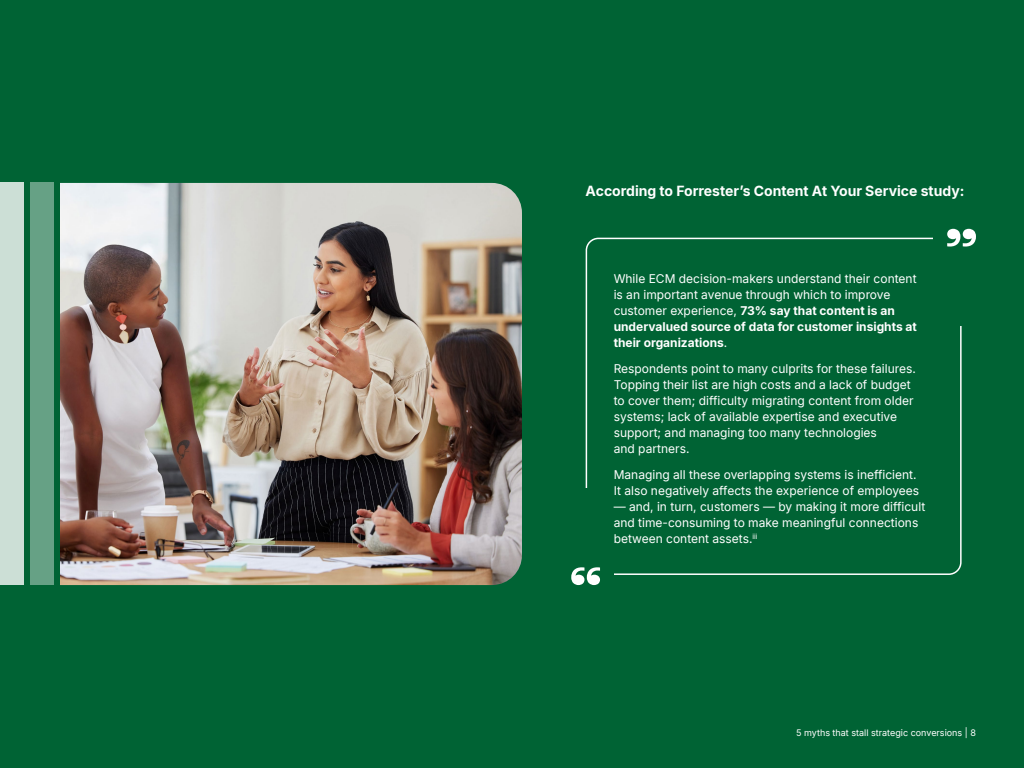
<style>
.page{position:relative;width:1024px;height:768px;background:#006334}
.page>*{position:absolute;margin:0;border:0;box-sizing:border-box;transform-origin:0 0}
.t1{font:700 14px "Inter";color:#fff}
.t2{font:12px/16px "Inter";color:#fff}
.t3{font:9px "Inter";color:#fff}
.s1{font-weight:700}
</style>
<div class="page">
<img style="left:60px;top:183px;width:462px;height:402px">
<div style="left:0;top:183px;width:24px;height:402px;background:#ccdfd6"></div>
<div style="left:30px;top:183px;width:24px;height:402px;background:#66a185"></div>
<div style="left:586px;top:238px;width:376px;height:337px;border:2px solid #fff;border-radius:12px"></div>
<div style="left:571px;top:488px;width:43px;height:97px;background:#006334"></div>
<div style="left:934px;top:229px;width:42px;height:97px;background:#006334"></div>
<svg style="left:571px;top:567px;width:29px;height:18px"></svg>
<svg style="left:947px;top:229px;width:29px;height:18px"></svg>
<p class="t1" style="left:586px;top:181px;width:380px">According to Forrester’s Content At Your Service study:</p>
<p class="t2" style="left:614px;top:270px;width:305px">While ECM decision-makers understand their content is an important avenue through which to improve customer experience, <span class="s1">73% say that content is an undervalued source of data for customer insights at their organizations</span>.</p>
<p class="t2" style="left:614px;top:360px;width:304px">Respondents point to many culprits for these failures.<br>Topping their list are high costs and a lack of budget to cover them; difficulty migrating content from older systems; lack of available expertise and executive support; and managing too many technologies<br>and partners.</p>
<p class="t2" style="left:614px;top:466px;width:307px">Managing all these overlapping systems is inefficient.<br>It also negatively affects the experience of employees</p>
<p class="t2" style="left:614px;top:498px;width:313px">— and, in turn, customers — by making it more difficult and time-consuming to make meaningful connections between content assets.<sup>iii</sup></p>
<p class="t3" style="left:796px;top:726px;width:181px">5 myths that stall strategic conversions | 8</p>
</div>
